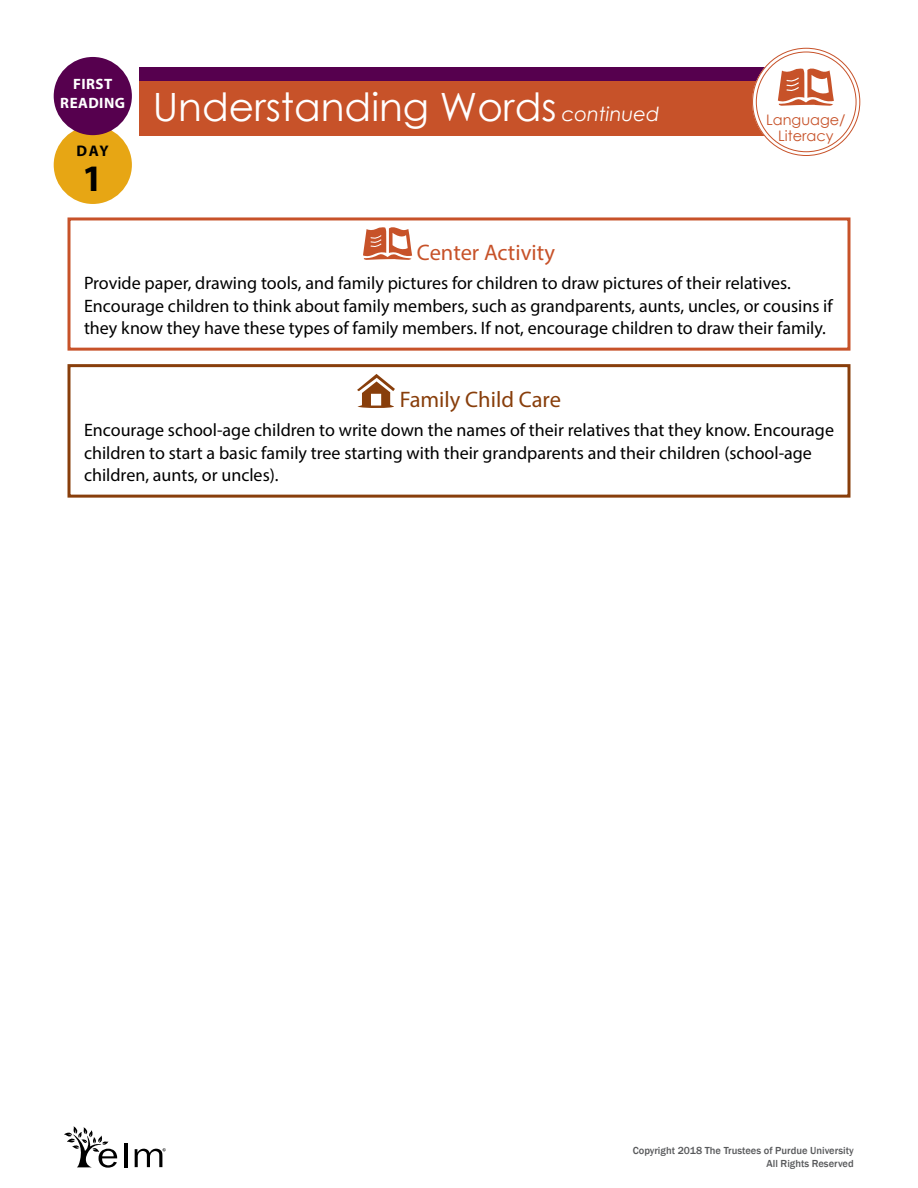
<style>
.page{position:relative;width:918px;height:1188px;background:#fff}
.page>*{position:absolute;margin:0;border:0;box-sizing:border-box;transform-origin:0 0}
.t1{font:39px "Century Gothic";color:#fff}
.t2{font:700 37.5px "Myriad Pro";color:#000}
._4-04_FCC_Subhead{font:22.5px "Myriad Pro";color:#883e0b}
._4-03_Center_Subhead{font:22.5px "Myriad Pro";color:#c75229}
._4-05_Ctr_FCC_Body{font:18px/22.5px "Myriad Pro";color:#000}
.t3{font:700 15.45px "Myriad Pro";color:#000}
.t4{font:700 15px/19.5px "Myriad Pro";letter-spacing:.03em;color:#fff;text-align:center}
.t5{font:14.55px/15.9px "Century Gothic";color:#c75229;text-align:center}
.t6{font:500 10.5px/12.6px "Franklin Gothic";color:#58595b;text-align:right}
.s1{font-style:italic;font-size:19.5px}
</style>
<div class="page">
<div style="left:140px;top:68px;width:631px;height:68px;background:#c75229"></div>
<div style="left:140px;top:68px;width:631px;height:13px;background:#56004e"></div>
<div style="left:54px;top:126px;width:78px;height:78px;background:#e7a614;border-radius:50%"></div>
<div style="left:54px;top:57px;width:78px;height:78px;background:#56004e;border-radius:50%"></div>
<div style="left:754px;top:50px;width:104px;height:104px;background:#fff;border-radius:50%"></div>
<div style="left:752px;top:48px;width:108px;height:108px;border:4px solid #fff;border-radius:50%"></div>
<svg style="left:778px;top:69px;width:56px;height:37px"></svg>
<svg style="left:363px;top:227px;width:49px;height:33px"></svg>
<div style="left:68px;top:217px;width:782px;height:134px;border:3px solid #c75229"></div>
<svg style="left:357px;top:374px;width:38px;height:34px"></svg>
<div style="left:68px;top:364px;width:782px;height:134px;border:3px solid #883e0b"></div>
<hr style="left:124px;top:1143px;width:3px;height:24px;background:#000">
<svg style="left:64px;top:1126px;width:53px;height:42px"></svg>
<svg style="left:135px;top:1148px;width:31px;height:19px"></svg>
<p class="t4" style="left:60px;top:73px;width:66px">FIRST<br>READING</p>
<p class="t3" style="left:77px;top:141px;width:34px">DAY</p>
<h2 class="t2" style="left:82px;top:154px;width:22px">1</h2>
<h1 class="t1" style="left:153px;top:80px;width:508px">Understanding Words <span class="s1">continued</span></h1>
<p class="t5" style="left:766px;top:111px;width:81px">Language/<br>Literacy</p>
<p class="_4-03_Center_Subhead" style="left:417px;top:238px;width:140px">Center Activity</p>
<p class="_4-05_Ctr_FCC_Body" style="left:84px;top:272px;width:750px">Provide paper, drawing tools, and family pictures for children to draw pictures of their relatives.<br>Encourage children to think about family members, such as grandparents, aunts, uncles, or cousins if they know they have these types of family members. If not, encourage children to draw their family.</p>
<h1 class="_4-04_FCC_Subhead" style="left:400px;top:385px;width:163px">Family Child Care</h1>
<p class="_4-05_Ctr_FCC_Body" style="left:84px;top:419px;width:752px">Encourage school-age children to write down the names of their relatives that they know. Encourage children to start a basic family tree starting with their grandparents and their children (school-age children, aunts, or uncles).</p>
<p class="t6" style="left:633px;top:1145px;width:223px">Copyright 2018 The Trustees of Purdue University<br>All Rights Reserved</p>
</div>
